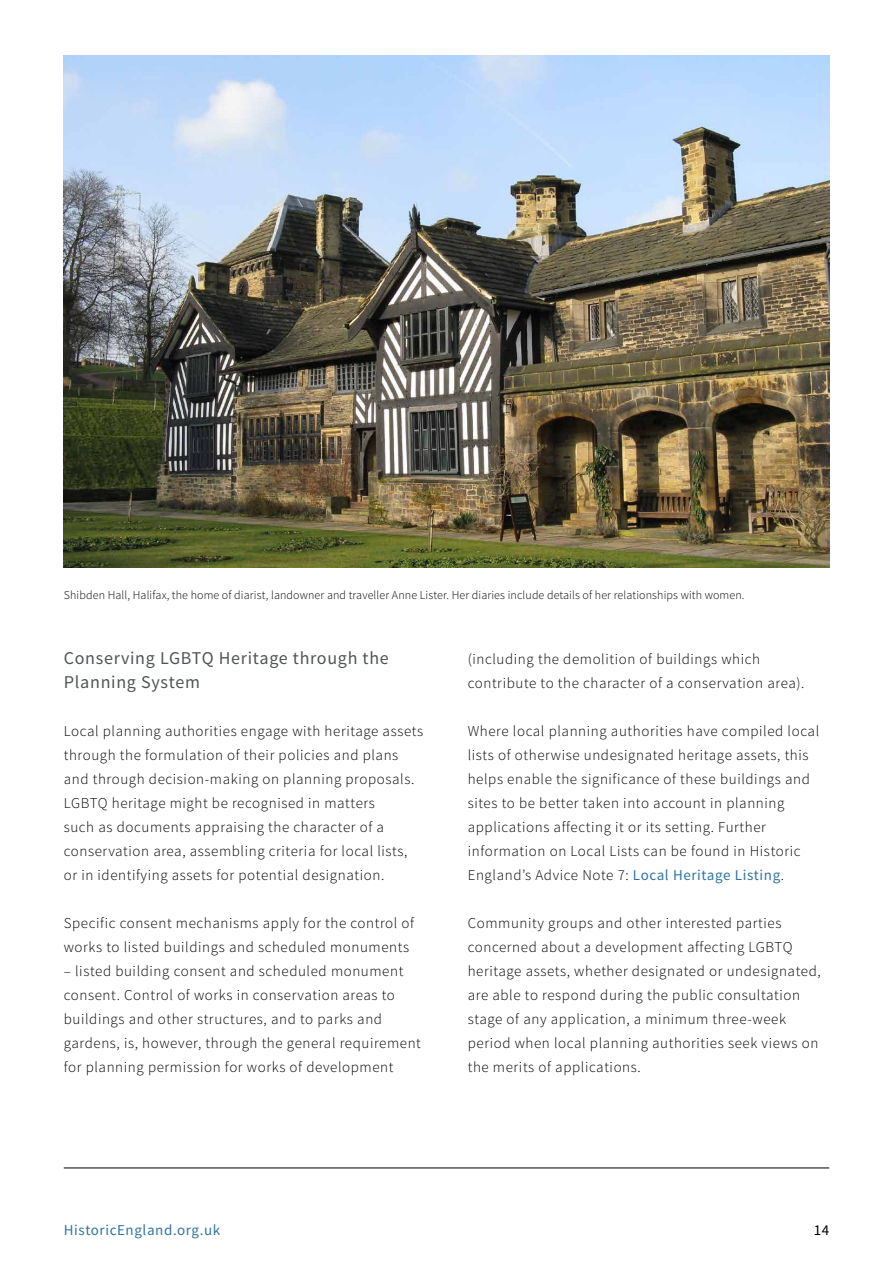
<style>
.page{position:relative;width:893px;height:1263px;background:#fff}
.page>*{position:absolute;margin:0;border:0;box-sizing:border-box;transform-origin:0 0}
.Sub_head{font:18px/24px "Source Sans Pro";letter-spacing:.04em;color:#515455}
.Body_Text{font:300 15px/24px "Source Sans Pro";letter-spacing:.04em;color:#000}
.t1{font:15px "Source Sans Pro";letter-spacing:.04em;color:#3174a4}
.t2{font:15px "Source Sans Pro";color:#000}
.Caption_Text{font:300 12px "Source Sans Pro";letter-spacing:.01em;color:#000}
.s1{font-weight:400;color:#3174a4}
</style>
<div class="page">
<hr style="left:64px;top:1167px;width:765px;height:2px;background:#515455">
<img style="left:64px;top:56px;width:765px;height:512px">
<p class="Caption_Text" style="left:64px;top:587px;width:682px">Shibden Hall, Halifax, the home of diarist, landowner and traveller Anne Lister. Her diaries include details of her relationships with women.</p>
<p class="Sub_head" style="left:64px;top:646px;width:327px">Conserving LGBTQ Heritage through the<br>Planning System</p>
<p class="Body_Text" style="left:64px;top:719px;width:361px">Local planning authorities engage with heritage assets through the formulation of their policies and plans and through decision-making on planning proposals.<br>LGBTQ heritage might be recognised in matters<br>such as documents appraising the character of a conservation area, assembling criteria for local lists, or in identifying assets for potential designation.</p>
<p class="Body_Text" style="left:64px;top:911px;width:352px">Specific consent mechanisms apply for the control of works to listed buildings and scheduled monuments</p>
<p class="Body_Text" style="left:64px;top:959px;width:359px">– listed building consent and scheduled monument consent. Control of works in conservation areas to buildings and other structures, and to parks and gardens, is, however, through the general requirement for planning permission for works of development</p>
<p class="Body_Text" style="left:468px;top:647px;width:338px">(including the demolition of buildings which contribute to the character of a conservation area).</p>
<p class="Body_Text" style="left:468px;top:719px;width:353px">Where local planning authorities have compiled local lists of otherwise undesignated heritage assets, this helps enable the significance of these buildings and sites to be better taken into account in planning applications affecting it or its setting. Further information on Local Lists can be found in Historic England’s Advice Note 7: <span class="s1">Local Heritage Listing</span>.</p>
<p class="Body_Text" style="left:468px;top:911px;width:354px">Community groups and other interested parties concerned about a development affecting LGBTQ heritage assets, whether designated or undesignated, are able to respond during the public consultation stage of any application, a minimum three-week period when local planning authorities seek views on the merits of applications.</p>
<p class="t1" style="left:64px;top:1220px;width:158px">HistoricEngland.org.uk</p>
<p class="t2" style="left:814px;top:1220px;width:17px">14</p>
</div>
